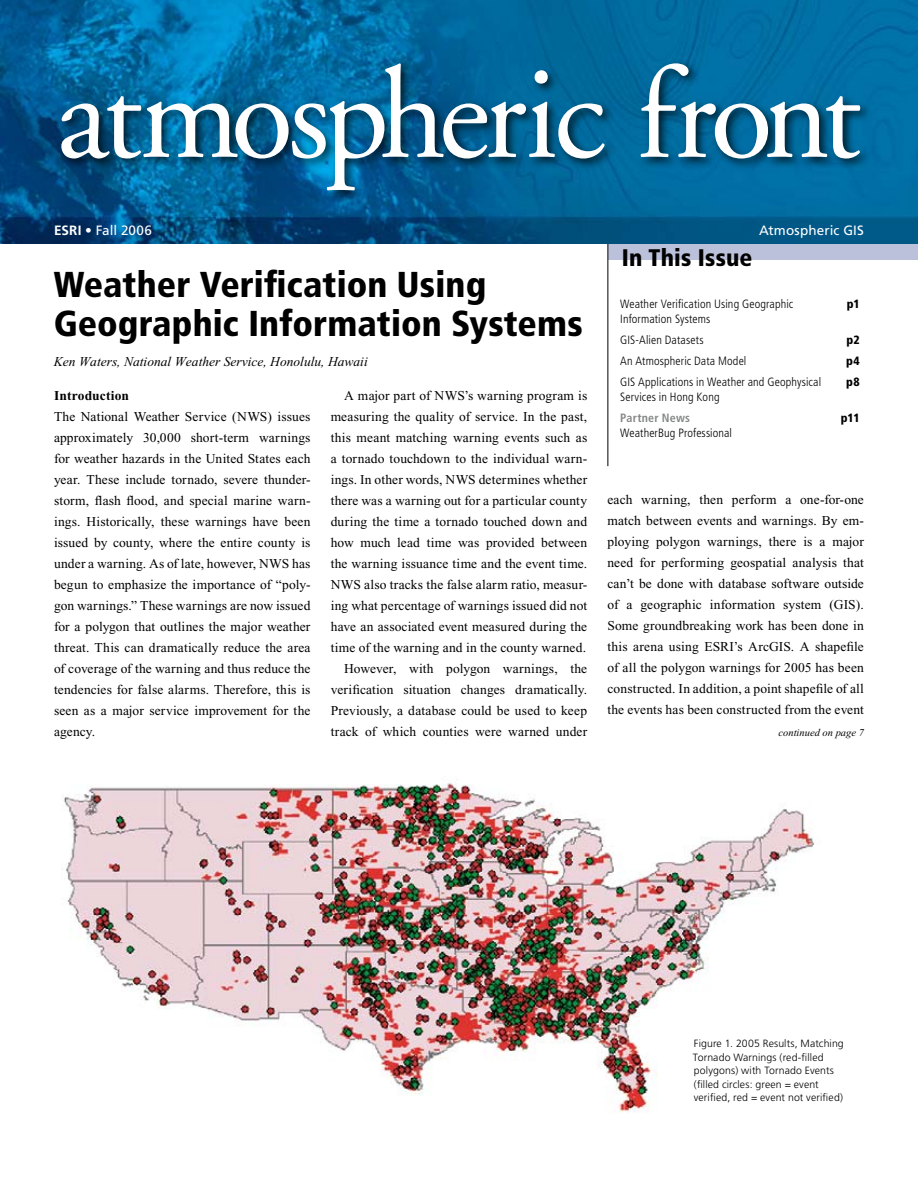
<style>
.page{position:relative;width:918px;height:1188px;background:#fff}
.page>*{position:absolute;margin:0;border:0;box-sizing:border-box;transform-origin:0 0}
.t1{font:130.5px "Adobe Garamond";letter-spacing:-.045em;color:#fff}
.t2{font:900 condensed 36px/39px "Frutiger";letter-spacing:.005em;color:#000}
.t3{font:900 condensed 24px "Frutiger";letter-spacing:.01em;color:#000}
.t4{font:13.5px/21px "Times New Roman";letter-spacing:.01em;color:#000;text-align:justify}
.t5{font:italic 13.5px "Times New Roman";color:#000}
.t6{font:13.5px "Frutiger";letter-spacing:.01em;color:#fff}
.t7{font:700 13.5px "Times New Roman";letter-spacing:.01em;color:#000}
.t8{font:300 condensed 12px/15px "Frutiger";letter-spacing:.01em;color:#000}
.t9{font:900 condensed 12px "Frutiger";letter-spacing:-.01em;color:#000}
.t10{font:700 condensed 12px "Frutiger";letter-spacing:.02em;color:#858687}
.t11{font:300 10.5px/13.5px "Frutiger";letter-spacing:.01em;color:#000}
.t12{font:italic 10.5px "Times New Roman";color:#000}
.s1{font-weight:700}
</style>
<div class="page">
<div style="left:608px;top:210px;width:310px;height:49px;background:#bcc1db"></div>
<hr style="left:608px;top:217px;width:1px;height:249px;background:#000">
<img style="left:0;top:0;width:918px;height:243px">
<div style="left:56px;top:58px;width:818px;height:147px;background:#000;opacity:.75"></div>
<img style="left:64px;top:783px;width:751px;height:330px">
<h1 class="t1" style="left:57px;top:46px;width:806px">atmospheric front</h1>
<p class="t6" style="left:54px;top:222px;width:99px"><span class="s1">ESRI</span> • Fall 2006</p>
<p class="t6" style="left:759px;top:222px;width:106px">Atmospheric GIS</p>
<h2 class="t2" style="left:54px;top:265px;width:531px">Weather Verification Using<br>Geographic Information Systems</h2>
<p class="t5" style="left:54px;top:354px;width:315px">Ken Waters, National Weather Service, Honolulu, Hawaii</p>
<p class="t4" style="left:331px;top:385px;width:258px;text-align:right">A major part of NWS’s warning program is measuring the quality of service. In the past, this meant matching warning events such as a tornado touchdown to the individual warn&shy;ings. In other words, NWS determines whether there was a warning out for a particular county during the time a tornado touched down and how much lead time was provided between the warning issuance time and the event time.<br>NWS also tracks the false alarm ratio, measur&shy;ing what percentage of warnings issued did not have an associated event measured during the time of the warning and in the county warned.<br>However, with polygon warnings, the verification situation changes dramatically.<br>Previously, a database could be used to keep track of which counties were warned under</p>
<p class="t7" style="left:54px;top:388px;width:77px">Introduction</p>
<p class="t4" style="left:54px;top:406px;width:258px">The National Weather Service (NWS) issues approximately 30,000 short-term warnings for weather hazards in the United States each year. These include tornado, severe thunder&shy;storm, flash flood, and special marine warn&shy;ings. Historically, these warnings have been issued by county, where the entire county is under a warning. As of late, however, NWS has begun to emphasize the importance of “poly&shy;gon warnings.” These warnings are now issued for a polygon that outlines the major weather threat. This can dramatically reduce the area of coverage of the warning and thus reduce the tendencies for false alarms. Therefore, this is seen as a major service improvement for the agency.</p>
<h3 class="t3" style="left:622px;top:244px;width:132px">In This Issue</h3>
<p class="t8" style="left:620px;top:297px;width:175px">Weather Verification Using Geographic<br>Information Systems</p>
<p class="t9" style="left:847px;top:297px;width:14px">p1</p>
<p class="t8" style="left:620px;top:333px;width:85px">GIS-Alien Datasets</p>
<p class="t9" style="left:846px;top:333px;width:15px">p2</p>
<p class="t8" style="left:620px;top:354px;width:128px">An Atmospheric Data Model</p>
<p class="t9" style="left:846px;top:354px;width:15px">p4</p>
<p class="t8" style="left:620px;top:375px;width:202px">GIS Applications in Weather and Geophysical<br>Services in Hong Kong</p>
<p class="t9" style="left:846px;top:375px;width:15px">p8</p>
<p class="t10" style="left:620px;top:411px;width:71px">Partner News</p>
<p class="t8" style="left:620px;top:426px;width:113px">WeatherBug Professional</p>
<p class="t9" style="left:841px;top:411px;width:20px">p11</p>
<p class="t4" style="left:608px;top:489px;width:258px">each warning, then perform a one-for-one match between events and warnings. By em&shy;ploying polygon warnings, there is a major need for performing geospatial analysis that can’t be done with database software outside of a geographic information system (GIS).<br>Some groundbreaking work has been done in this arena using ESRI’s ArcGIS. A shapefile of all the polygon warnings for 2005 has been constructed. In addition, a point shapefile of all the events has been constructed from the event</p>
<p class="t12" style="left:779px;top:727px;width:87px">continued on page 7</p>
<p class="t11" style="left:693px;top:1037px;width:152px">Figure 1. 2005 Results, Matching<br>Tornado Warnings (red-filled polygons) with Tornado Events (filled circles: green = event verified, red = event not verified)</p>
</div>
